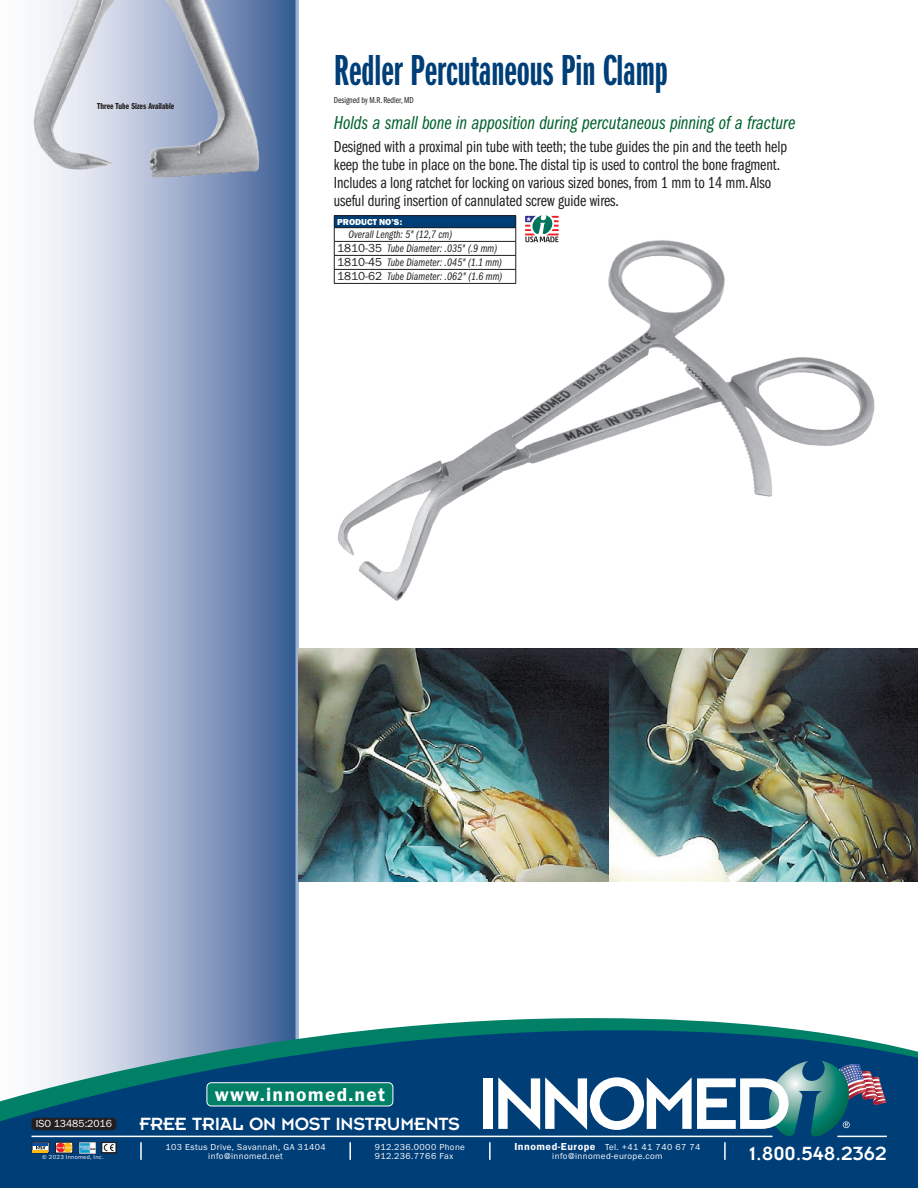
<style>
.page{position:relative;width:918px;height:1188px;background:#fff}
.page>*{position:absolute;margin:0;border:0;box-sizing:border-box;transform-origin:0 0}
.t1{font:45px "ITC Franklin Gothic Std Dm X Cp";color:#003e78}
.t2{font:21px "Insignia LT Pro";color:#fff}
.t3{font:19.5px "ITC Franklin Gothic Std Bk Cp It";color:#00622c}
.t4{font:19.5px "Insignia LT Pro";letter-spacing:-.01em;color:#fff}
.t5{font:19.5px "Franklin Gothic URW Dem";letter-spacing:.06em;color:#fff}
.t6{font:16.5px/18px "ITC Franklin Gothic Std Bk Cp";letter-spacing:-.005em;color:#231f20}
.t7{font:11.25px/14px "ITC Franklin Gothic Std Bk Cp It";letter-spacing:.01em;color:#231f20}
.t8{font:10.65px "Franklin Gothic URW Boo";letter-spacing:-.005em;color:#fff}
.t9{font:9px/9px "Franklin Gothic URW Boo";letter-spacing:.045em;color:#fff;text-align:center}
.t10{font:9px "ITC Franklin Gothic Std Bk Cp";letter-spacing:-.005em;color:#231f20}
.t11{font:9px "Franklin Gothic URW Com Dem";color:#231f20}
.t12{font:9px "Franklin Gothic URW Hea";letter-spacing:-.005em;color:#fff}
.t13{font:6px "Franklin Gothic URW Boo";letter-spacing:.045em;color:#fff}
.s1{font-family:"Franklin Gothic URW Boo";font-size:12px}
.s2{font-family:"Franklin Gothic URW Dem";font-size:10.5px}
</style>
<div class="page">
<svg style="left:40px;top:0;width:256px;height:1018px;background:#a0afcc"></svg>
<hr style="left:296px;top:0;width:2px;height:1044px;background:#cfd6e6">
<img style="left:333px;top:235px;width:542px;height:366px">
<img style="left:298px;top:649px;width:620px;height:233px">
<img style="left:33px;top:0;width:232px;height:185px">
<div style="left:334px;top:215px;width:182px;height:69px;background:#fff"></div>
<div style="left:334px;top:216px;width:182px;height:12px;background:#003e78"></div>
<hr style="left:334px;top:241px;width:182px;height:1px;background:#231f20">
<hr style="left:334px;top:255px;width:182px;height:1px;background:#231f20">
<hr style="left:334px;top:269px;width:182px;height:1px;background:#231f20">
<hr style="left:334px;top:283px;width:182px;height:1px;background:#231f20">
<hr style="left:334px;top:215px;width:182px;height:1px;background:#231f20">
<svg style="left:334px;top:216px;width:1px;height:67px"></svg>
<svg style="left:515px;top:216px;width:1px;height:67px"></svg>
<hr style="left:334px;top:227px;width:182px;height:1px;background:#231f20">
<svg style="left:525px;top:215px;width:34px;height:27px"></svg>
<svg style="left:0;top:1018px;width:918px;height:170px;background:#28638b"></svg>
<svg style="left:32px;top:1142px;width:17px;height:11px"></svg>
<hr style="left:33px;top:1143px;width:15px;height:3px;background:#0d4da1">
<svg style="left:55px;top:1142px;width:18px;height:11px"></svg>
<img style="left:79px;top:1142px;width:17px;height:11px">
<div style="left:101px;top:1142px;width:15px;height:11px;border:1px solid #231f20"></div>
<svg style="left:104px;top:1144px;width:10px;height:7px"></svg>
<div style="left:102px;top:1142px;width:14px;height:11px;border:1px solid #231f20"></div>
<div style="left:483px;top:1078px;width:10px;height:51px;background:#fff"></div>
<svg style="left:498px;top:1061px;width:388px;height:99px"></svg>
<div style="left:32px;top:1118px;width:84px;height:12px;background:#231f20;border-radius:4px"></div>
<div style="left:207px;top:1083px;width:186px;height:23px;background:#008066;border-radius:4px"></div>
<div style="left:207px;top:1082px;width:186px;height:24px;border:1px solid #fff;border-radius:4px"></div>
<p class="t11" style="left:97px;top:100px;width:79px">Three Tube Sizes Available</p>
<h1 class="t1" style="left:334px;top:46px;width:336px">Redler Percutaneous Pin Clamp</h1>
<p class="t10" style="left:334px;top:95px;width:81px">Designed by M.R. Redler, MD</p>
<p class="t3" style="left:334px;top:112px;width:463px">Holds a small bone in apposition during percutaneous pinning of a fracture</p>
<p class="t6" style="left:334px;top:138px;width:455px">Designed with a proximal pin tube with teeth; the tube guides the pin and the teeth help keep the tube in place on the bone. The distal tip is used to control the bone fragment.<br>Includes a long ratchet for locking on various sized bones, from 1 mm to 14 mm. Also useful during insertion of cannulated screw guide wires.</p>
<p class="t12" style="left:337px;top:216px;width:67px">PRODUCT NO’S:</p>
<p class="t7" style="left:337px;top:228px;width:167px;text-indent:11px">Overall Length: 5" (12,7 cm)<br><span class="s1">1810-35</span> Tube Diameter: .035" (.9 mm)<br><span class="s1">1810-45</span> Tube Diameter: .045" (1.1 mm)<br><span class="s1">1810-62</span> Tube Diameter: .062" (1.6 mm)</p>
<p class="t5" style="left:215px;top:1082px;width:172px">www.innomed.net</p>
<p class="t8" style="left:36px;top:1117px;width:78px">ISO 13485:2016</p>
<p class="t4" style="left:140px;top:1114px;width:322px">FREE TRIAL ON MOST INSTRUMENTS</p>
<p class="t9" style="left:166px;top:1142px;width:162px">103 Estus Drive, Savannah, GA 31404 info@innomed.net</p>
<p class="t9" style="left:375px;top:1142px;width:92px;text-align:left">912.236.0000 Phone<br>912.236.7766 Fax</p>
<p class="t9" style="left:514px;top:1142px;width:188px"><span class="s2">Innomed-Europe</span> Tel. +41 41 740 67 74</p>
<p class="t13" style="left:42px;top:1153px;width:63px">© 2023 Innomed, Inc.</p>
<p class="t9" style="left:552px;top:1151px;width:112px">info@innomed-europe.com</p>
<p class="t2" style="left:749px;top:1143px;width:139px">1.800.548.2362</p>
</div>
